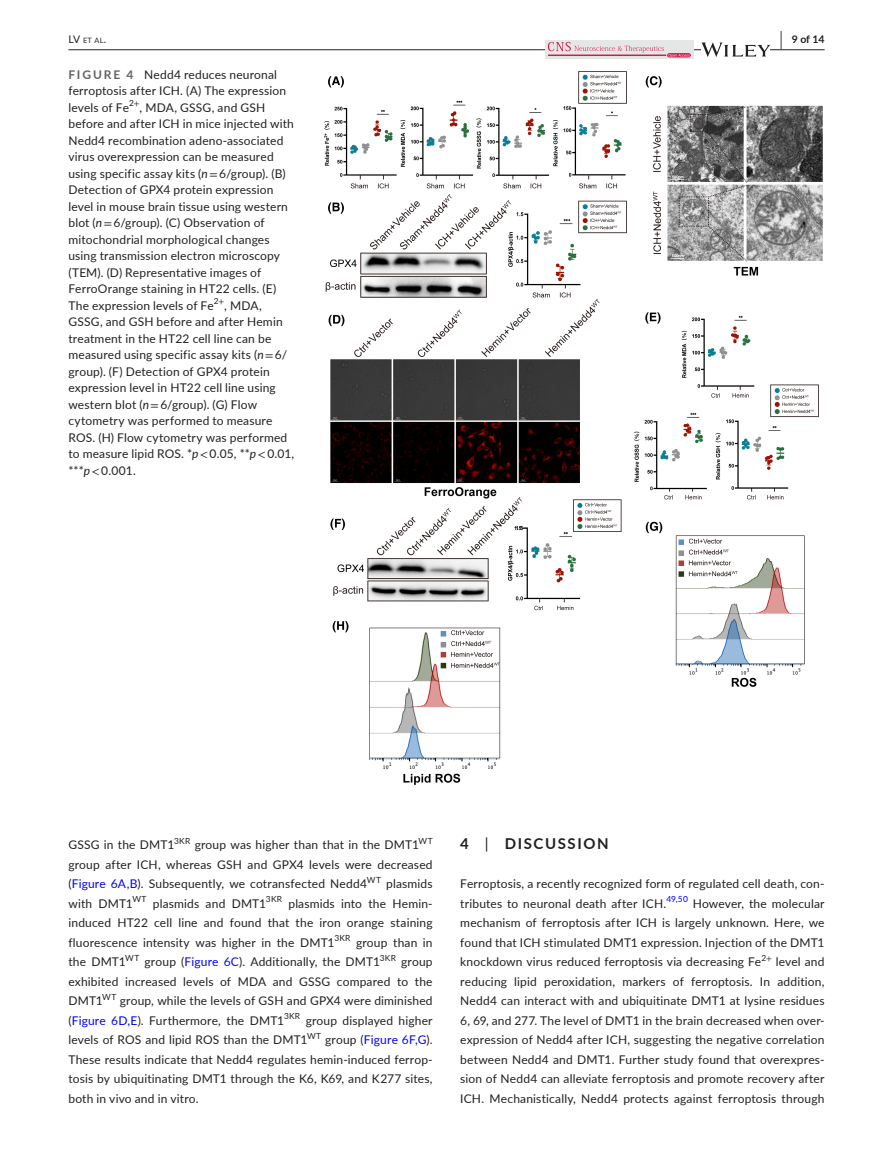
<style>
.page{position:relative;width:893px;height:1174px;background:#fff}
.page>*{position:absolute;margin:0;border:0;box-sizing:border-box;transform-origin:0 0}
.t1{font:700 15px "Lato";letter-spacing:.11em;color:#231f20}
.t2{font:12px/16.5px "Lato";letter-spacing:.015em;color:#231f20}
.t3{font:700 10.5px "Lato";color:#231f20}
.t4{font:8.4px "Lato";letter-spacing:.03em;color:#231f20}
.t5{font:8.4px "Lato";color:#00f}
.t6{font:7.35px "Lato";color:#231f20}
.s1{font-size:10.5px}
.s2{font-size:19.5px}
.s3{font-weight:700;color:#636366}
.s4{font-family:"STIX"}
.s5{font-style:italic}
.s6{color:#00f}
.s7{font-weight:400}
</style>
<div class="page">
<hr style="left:68px;top:49px;width:756px;height:1px;background:#231f20">
<div style="left:545px;top:40px;width:149px;height:19px;background:#e5e6e6"></div>
<svg style="left:548px;top:42px;width:142px;height:15px"></svg>
<svg style="left:701px;top:42px;width:69px;height:15px"></svg>
<img style="left:324px;top:71px;width:499px;height:714px">
<p class="t6" style="left:68px;top:35px;width:39px"><span class="s1">LV</span> et al<span class="s1">.</span></p>
<p class="t3" style="left:780px;top:31px;width:46px"><span class="s2">|</span> 9 of 14</p>
<p class="t2" style="left:68px;top:66px;width:219px"><span class="s3">FIGURE 4</span> Nedd4 reduces neuronal ferroptosis after ICH. (A) The expression levels of Fe</p>
<p class="t4" style="left:129px;top:97px;width:12px">2<span class="s4">+</span></p>
<p class="t2" style="left:68px;top:99px;width:227px;text-indent:71px">, MDA, GSSG, and GSH before and after ICH in mice injected with Nedd4 recombination adeno-associated virus overexpression can be measured using specific assay kits (<span class="s5">n</span><span class="s4">=</span> 6/group). (B)<br>Detection of GPX4 protein expression level in mouse brain tissue using western blot (<span class="s5">n</span><span class="s4">=</span> 6/group). (C) Observation of mitochondrial morphological changes using transmission electron microscopy (TEM). (D) Representative images of FerroOrange staining in HT22 cells. (E)<br>The expression levels of Fe</p>
<p class="t4" style="left:214px;top:295px;width:12px">2<span class="s4">+</span></p>
<p class="t2" style="left:68px;top:297px;width:227px;text-indent:156px">, MDA,<br>GSSG, and GSH before and after Hemin treatment in the HT22 cell line can be measured using specific assay kits (<span class="s5">n</span><span class="s4">=</span> 6/ group). (F) Detection of GPX4 protein expression level in HT22 cell line using western blot (<span class="s5">n</span><span class="s4">=</span> 6/group). (G) Flow cytometry was performed to measure<br>ROS. (H) Flow cytometry was performed to measure lipid ROS. *<span class="s5">p</span><span class="s4">&lt;</span> 0.05, **<span class="s5">p</span><span class="s4">&lt;</span> 0.01, ***<span class="s5">p</span><span class="s4">&lt;</span> 0.001.</p>
<p class="t2" style="left:68px;top:836px;width:107px">GSSG in the DMT1</p>
<p class="t4" style="left:174px;top:835px;width:18px">3KR</p>
<p class="t2" style="left:195px;top:836px;width:226px">group was higher than that in the DMT1</p>
<p class="t4" style="left:418px;top:835px;width:16px">WT</p>
<p class="t2" style="left:68px;top:854px;width:366px;line-height:19.5px">group after ICH, whereas GSH and GPX4 levels were decreased (<span class="s6">Figure 6A,B</span>). Subsequently, we cotransfected Nedd4</p>
<p class="t4" style="left:367px;top:874px;width:16px">WT</p>
<p class="t2" style="left:386px;top:875px;width:48px">plasmids</p>
<p class="t2" style="left:68px;top:894px;width:66px">with DMT1</p>
<p class="t4" style="left:132px;top:893px;width:16px">WT</p>
<p class="t2" style="left:153px;top:894px;width:115px">plasmids and DMT1</p>
<p class="t4" style="left:266px;top:893px;width:18px">3KR</p>
<p class="t2" style="left:68px;top:893px;width:366px;line-height:19.5px;text-align:justify;text-indent:220px">plasmids into the Hemin&shy;induced HT22 cell line and found that the iron orange staining fluorescence intensity was higher in the DMT1</p>
<p class="t4" style="left:334px;top:932px;width:18px">3KR</p>
<p class="t2" style="left:356px;top:933px;width:78px">group than in</p>
<p class="t2" style="left:68px;top:953px;width:59px">the DMT1</p>
<p class="t4" style="left:125px;top:952px;width:16px">WT</p>
<p class="t2" style="left:145px;top:953px;width:237px">group (<span class="s6">Figure 6C</span>). Additionally, the DMT1</p>
<p class="t4" style="left:380px;top:952px;width:18px">3KR</p>
<p class="t2" style="left:68px;top:951px;width:366px;line-height:19.5px;text-align:justify;text-indent:333px">group exhibited increased levels of MDA and GSSG compared to the DMT1<sup>WT</sup> group, while the levels of GSH and GPX4 were diminished (<span class="s6">Figure 6D,E</span>). Furthermore, the DMT1<sup>3KR</sup> group displayed higher levels of ROS and lipid ROS than the DMT1<sup>WT</sup> group (<span class="s6">Figure 6F,G</span>).<br>These results indicate that Nedd4 regulates hemin-induced ferrop&shy;tosis by ubiquitinating DMT1 through the K6, K69, and K277 sites, both in vivo and in vitro.</p>
<p class="t1" style="left:460px;top:833px;width:150px">4 <span class="s7">|</span> DISCUSSION</p>
<p class="t2" style="left:460px;top:873px;width:366px;line-height:19.5px">Ferroptosis, a recently recognized form of regulated cell death, con&shy;tributes to neuronal death after ICH.</p>
<p class="t5" style="left:666px;top:893px;width:23px">49,50</p>
<p class="t2" style="left:460px;top:893px;width:366px;line-height:19.5px;text-align:justify;text-indent:232px">However, the molecular mechanism of ferroptosis after ICH is largely unknown. Here, we found that ICH stimulated DMT1 expression. Injection of the DMT1 knockdown virus reduced ferroptosis via decreasing Fe</p>
<p class="t4" style="left:761px;top:952px;width:12px">2<span class="s4">+</span></p>
<p class="t2" style="left:460px;top:951px;width:366px;line-height:19.5px;text-align:justify;text-indent:315px">level and reducing lipid peroxidation, markers of ferroptosis. In addition, Nedd4 can interact with and ubiquitinate DMT1 at lysine residues 6, 69, and 277. The level of DMT1 in the brain decreased when over&shy;expression of Nedd4 after ICH, suggesting the negative correlation between Nedd4 and DMT1. Further study found that overexpres&shy;sion of Nedd4 can alleviate ferroptosis and promote recovery after ICH. Mechanistically, Nedd4 protects against ferroptosis through</p>
</div>
